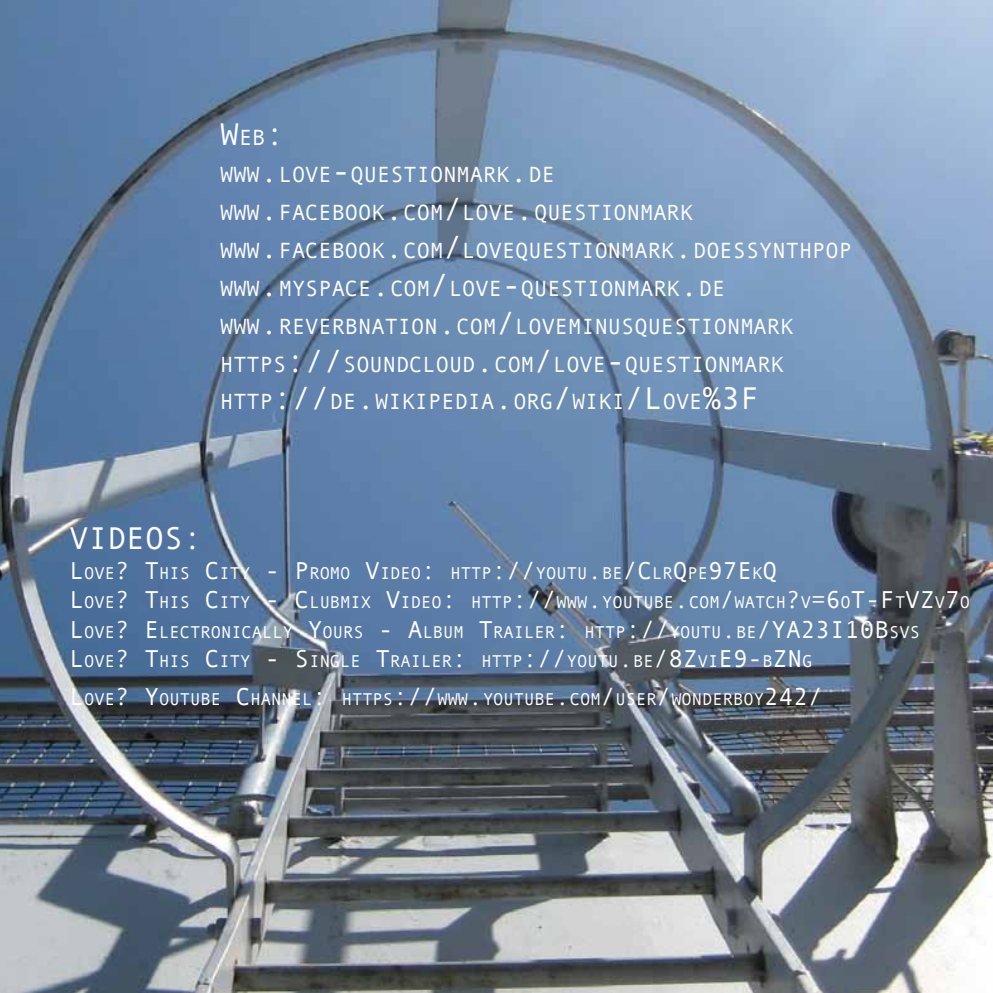
<style>
.page{position:relative;width:993px;height:993px;background:#fff}
.page>*{position:absolute;margin:0;border:0;box-sizing:border-box;transform-origin:0 0}
.t1{font:31.5px "Andale Mono";color:#fff}
.t2{font:22.05px/37.8px "Andale Mono";color:#fff}
.t3{font:17.15px/29.4px "Andale Mono";color:#fff}
.s1{font-size:22.05px}
.s2{font-size:31.5px}
.s3{font-size:24.5px}
</style>
<div class="page">
<img style="left:0;top:0;width:992px;height:992px">
<h1 class="t1" style="left:220px;top:116px;width:66px">W<span class="s1">EB</span>:</h1>
<p class="t2" style="left:220px;top:156px;width:633px">WWW<span class="s2">.</span>LOVE<span class="s2">-</span>QUESTI ONMARK<span class="s2">.</span>DE WWW<span class="s2">.</span>FACEBOOK<span class="s2">.</span>COM<span class="s2">/</span>LOVE<span class="s2">.</span>QUESTI ONMARK WWW<span class="s2">.</span>FACEBOOK<span class="s2">.</span>COM<span class="s2">/</span>LOVEQUESTI ONMARK<span class="s2">.</span>DOESSYNTHPOP WWW<span class="s2">.</span>MYSPACE<span class="s2">.</span>COM<span class="s2">/</span>LOVE<span class="s2">-</span>QUESTI ONMARK<span class="s2">.</span>DE WWW<span class="s2">.</span>REVERBNATI ON<span class="s2">.</span>COM<span class="s2">/</span>LOVEMI NUSQUESTI ONMARK HTTPS<span class="s2">://</span>SOUNDCLOUD<span class="s2">.</span>COM<span class="s2">/</span>LOVE<span class="s2">-</span>QUESTI ONMARK HTTP<span class="s2">://</span>DE<span class="s2">.</span>WI KI PEDIA<span class="s2">.</span>ORG<span class="s2">/</span>WI KI <span class="s2">/L</span>OVE<span class="s2">%3F</span></p>
<h1 class="t1" style="left:69px;top:520px;width:57px">VIDEOS</h1>
<h1 class="t1" style="left:183px;top:520px;width:20px">:</h1>
<p class="t3" style="left:69px;top:558px;width:901px"><span class="s3">L</span>OVE<span class="s3">? T</span>HI S <span class="s3">C</span> ITY <span class="s3">- P</span>ROMO <span class="s3">V</span>I DEO<span class="s3">:</span> HTTP<span class="s3">://</span>YOUTU<span class="s3">.</span>BE<span class="s3">/C</span> LR<span class="s3">Q</span>PE<span class="s3">97E</span> K<span class="s3">Q<br>L</span>OVE<span class="s3">? T</span>HI S <span class="s3">C</span> ITY <span class="s3">- C</span> LUBMIX <span class="s3">V</span>I DEO<span class="s3">:</span> HTTP<span class="s3">://</span>WWW<span class="s3">.</span>YOUTUBE<span class="s3">.</span>COM<span class="s3">/</span>WATCH<span class="s3">?</span>V<span class="s3">=6</span>O<span class="s3">T-F</span>T<span class="s3">VZ</span>V<span class="s3">7</span>O <span class="s3">L</span>OVE<span class="s3">? E</span> LECTRONI CALLY <span class="s3">Y</span>OURS <span class="s3">- A</span>LBUM <span class="s3">T</span>RAI LER<span class="s3">:</span> HTTP<span class="s3">://</span>YOUTU<span class="s3">.</span>BE<span class="s3">/YA23I10B</span> SVS <span class="s3">L</span>OVE<span class="s3">? T</span>HI S <span class="s3">C</span> ITY <span class="s3">- S</span> I NGLE <span class="s3">T</span>RAI LER<span class="s3">:</span> HTTP<span class="s3">://</span>YOUTU<span class="s3">.</span>BE<span class="s3">/8Z</span>VI <span class="s3">E9-</span>B<span class="s3">ZN</span>G</p>
<p class="t3" style="left:69px;top:684px;width:754px"><span class="s3">L</span>OVE<span class="s3">? Y</span>OUTUBE <span class="s3">C</span>HANNEL<span class="s3">:</span> HTTPS<span class="s3">://</span>WWW<span class="s3">.</span>YOUTUBE<span class="s3">.</span>COM<span class="s3">/</span>USER<span class="s3">/</span>WONDERBOY<span class="s3">242/</span></p>
</div>
